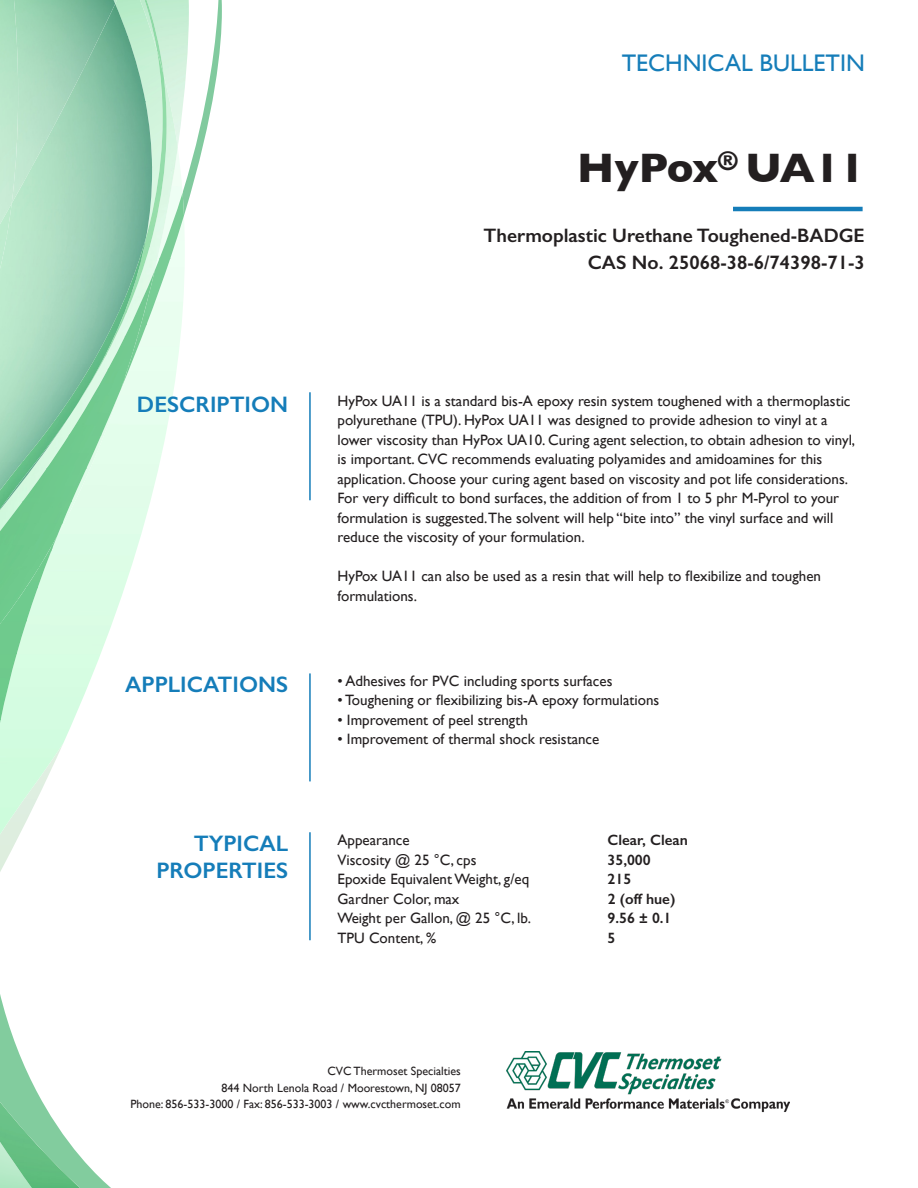
<style>
.page{position:relative;width:918px;height:1188px;background:#fff}
.page>*{position:absolute;margin:0;border:0;box-sizing:border-box;transform-origin:0 0}
.t1{font:700 42px "Gill Sans";color:#231f20}
.t2{font:24px "Gill Sans";color:#157db9}
.t3{font:600 22.5px/27px "Gill Sans";color:#157db9;text-align:right}
.t4{font:600 19.5px/27px "Gill Sans";color:#231f20;text-align:right}
.t5{font:15px/19.5px "Gill Sans";color:#231f20}
.t6{font:600 15px "Gill Sans";color:#231f20}
.t7{font:12px "Gill Sans";color:#231f20}
</style>
<div class="page">
<img style="left:164px;top:0;width:19px;height:143px">
<svg style="left:183px;top:0;width:39px;height:215px"></svg>
<img style="left:130px;top:235px;width:55px;height:335px">
<img style="left:178px;top:155px;width:5px;height:115px">
<img style="left:130px;top:75px;width:48px;height:456px">
<img style="left:152px;top:258px;width:18px;height:67px">
<img style="left:146px;top:337px;width:1px;height:52px">
<img style="left:159px;top:193px;width:25px;height:66px">
<img style="left:146px;top:270px;width:9px;height:67px">
<svg style="left:0;top:0;width:130px;height:1188px"></svg>
<img style="left:98px;top:0;width:17px;height:9px">
<img style="left:115px;top:0;width:45px;height:50px">
<img style="left:0;top:166px;width:152px;height:133px">
<img style="left:31px;top:101px;width:113px;height:67px">
<img style="left:66px;top:36px;width:80px;height:66px">
<img style="left:99px;top:4px;width:29px;height:33px">
<img style="left:146px;top:247px;width:4px;height:66px">
<img style="left:144px;top:50px;width:23px;height:197px">
<img style="left:0;top:237px;width:146px;height:272px">
<hr style="left:309px;top:673px;width:2px;height:108px;background:#157db9">
<hr style="left:309px;top:392px;width:2px;height:108px;background:#157db9">
<hr style="left:309px;top:832px;width:2px;height:108px;background:#157db9">
<hr style="left:733px;top:207px;width:130px;height:4px;background:#157db9">
<img style="left:506px;top:1051px;width:284px;height:62px">
<p class="t2" style="left:622px;top:48px;width:245px">TECHNICAL BULLETIN</p>
<p class="t1" style="left:577px;top:134px;width:289px">HyPox<sup>®</sup> UA11</p>
<p class="t4" style="left:484px;top:221px;width:383px">Thermoplastic Urethane Toughened-BADGE<br>CAS No. 25068-38-6/74398-71-3</p>
<p class="t3" style="left:137px;top:390px;width:153px">DESCRIPTION</p>
<p class="t5" style="left:338px;top:391px;width:519px">HyPox UA11 is a standard bis-A epoxy resin system toughened with a thermoplastic polyurethane (TPU). HyPox UA11 was designed to provide adhesion to vinyl at a lower viscosity than HyPox UA10. Curing agent selection, to obtain adhesion to vinyl, is important. CVC recommends evaluating polyamides and amidoamines for this application. Choose your curing agent based on viscosity and pot life considerations.<br>For very difficult to bond surfaces, the addition of from 1 to 5 phr M-Pyrol to your formulation is suggested.The solvent will help “bite into” the vinyl surface and will reduce the viscosity of your formulation.</p>
<p class="t5" style="left:338px;top:566px;width:485px">HyPox UA11 can also be used as a resin that will help to flexibilize and toughen formulations.</p>
<p class="t3" style="left:125px;top:670px;width:165px">APPLICATIONS</p>
<p class="t5" style="left:338px;top:671px;width:277px">• Adhesives for PVC including sports surfaces</p>
<p class="t5" style="left:338px;top:690px;width:323px">• Toughening or flexibilizing bis-A epoxy formulations</p>
<p class="t5" style="left:338px;top:710px;width:192px">• Improvement of peel strength</p>
<p class="t5" style="left:338px;top:729px;width:263px">• Improvement of thermal shock resistance</p>
<p class="t3" style="left:156px;top:829px;width:133px">TYPICAL<br>PROPERTIES</p>
<p class="t5" style="left:338px;top:830px;width:74px">Appearance</p>
<p class="t6" style="left:608px;top:831px;width:82px">Clear, Clean</p>
<p class="t5" style="left:338px;top:850px;width:140px">Viscosity @ 25 °C, cps</p>
<p class="t6" style="left:608px;top:850px;width:45px">35,000</p>
<p class="t5" style="left:338px;top:869px;width:193px">Epoxide Equivalent Weight, g/eq</p>
<p class="t6" style="left:608px;top:870px;width:25px">215</p>
<p class="t5" style="left:338px;top:889px;width:123px">Gardner Color, max</p>
<p class="t6" style="left:608px;top:889px;width:69px">2 (off hue)</p>
<p class="t5" style="left:338px;top:908px;width:195px">Weight per Gallon, @ 25 °C, lb.</p>
<p class="t6" style="left:608px;top:909px;width:66px">9.56 ± 0.1</p>
<p class="t5" style="left:338px;top:928px;width:100px">TPU Content, %</p>
<p class="t6" style="left:608px;top:928px;width:9px">5</p>
<p class="t7" style="left:327px;top:1064px;width:135px">CVC Thermoset Specialties</p>
<p class="t7" style="left:222px;top:1081px;width:241px">844 North Lenola Road / Moorestown, NJ 08057</p>
<p class="t7" style="left:130px;top:1097px;width:332px">Phone: 856-533-3000 / Fax: 856-533-3003 / www.cvcthermoset.com</p>
</div>
